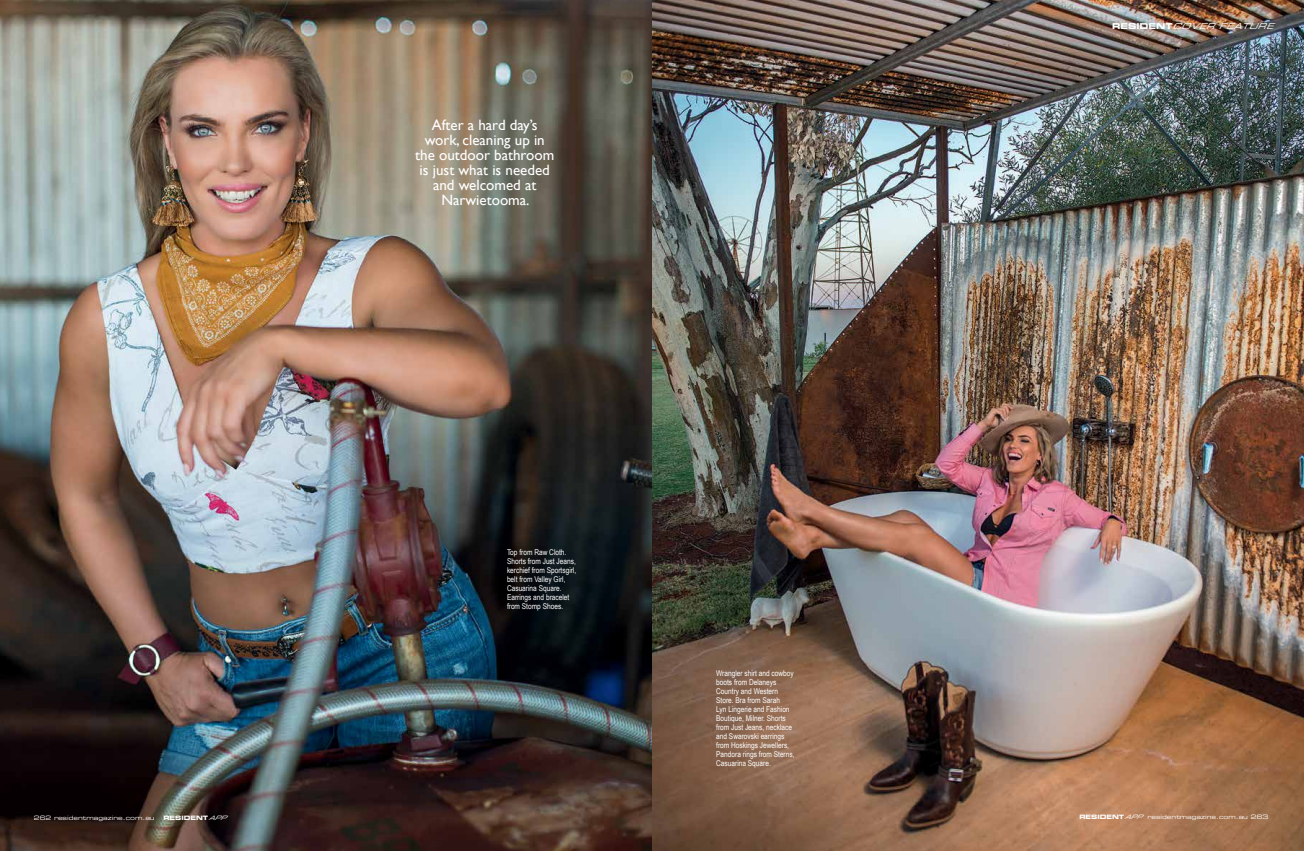
<style>
.page{position:relative;width:1304px;height:851px;background:#fff}
.page>*{position:absolute;margin:0;border:0;box-sizing:border-box;transform-origin:0 0}
.t1{font:15px/15px "Gill Sans";color:#fff;text-align:center}
.t2{font:italic 8.1px "Eurostile LT Std Ex 2";color:#fff}
.t3{font:8px/9px "Arial Narrow";color:#fff}
.t4{font:6px "Eurostile LT Std Ex 2";color:#fff}
.t5{font:6px "Eurostile LT Std Bold Ex 2";color:#fff}
.s1{font-family:"Eurostile LT Std Bold Ex 2";font-style:normal}
.s2{font-family:"Eurostile LT Std Ex 2";font-style:italic}
.s3{font-family:"Eurostile LT Std Bold Ex 2"}
.s4{font-style:italic}
</style>
<div class="page">
<img style="left:652px;top:0;width:652px;height:850px">
<img style="left:0;top:0;width:652px;height:850px">
<h1 class="t1" style="left:415px;top:117px;width:141px">After a hard day’s work, cleaning up in the outdoor bathroom is just what is needed and welcomed at<br>Narwietooma.</h1>
<p class="t3" style="left:507px;top:547px;width:71px">Top from Raw Cloth.<br>Shorts from Just Jeans, kerchief from Sportsgirl, belt from Valley Girl,<br>Casuarina Square.<br>Earrings and bracelet from Stomp Shoes.</p>
<p class="t3" style="left:716px;top:669px;width:80px">Wrangler shirt and cowboy boots from Delaneys<br>Country and Western<br>Store. Bra from Sarah<br>Lyn Lingerie and Fashion<br>Boutique, Milner. Shorts from Just Jeans, necklace and Swarovski earrings from Hoskings Jewellers,<br>Pandora rings from Sterns,<br>Casuarina Square.</p>
<p class="t2" style="left:1112px;top:20px;width:168px"><span class="s1">R E S I D E N T</span> COVERFEATURE</p>
<p class="t4" style="left:34px;top:813px;width:122px">262 residentmagazine.com.au</p>
<p class="t5" style="left:163px;top:813px;width:69px">RESIDENT<span class="s2">APP</span></p>
<p class="t4" style="left:1079px;top:812px;width:190px"><span class="s3">RESIDENT</span><span class="s4">APP</span> residentmagazine.com.au 263</p>
</div>
